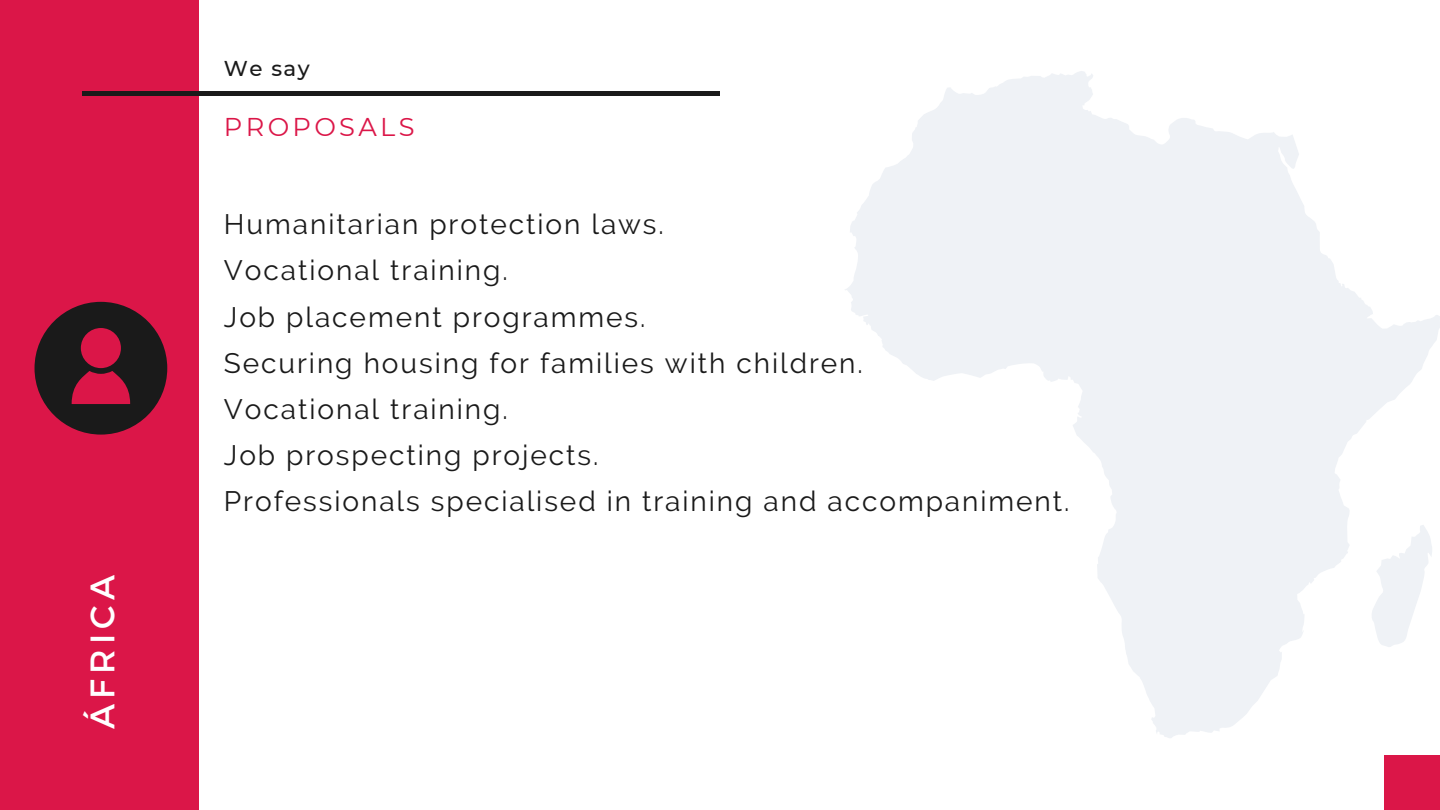
<style>
.page{position:relative;width:1440px;height:810px;background:#fff}
.page>*{position:absolute;margin:0;border:0;box-sizing:border-box;transform-origin:0 0}
.t1{font:34px "Montserrat";letter-spacing:.15em;color:#fff}
.t2{font:28px/46.1px "Raleway";letter-spacing:.07em;color:#1a1a1a}
.t3{font:25.7px "Montserrat";letter-spacing:.13em;color:#db1648}
.t4{font:500 21.4px "Montserrat";color:#1a1a1a}
</style>
<div class="page">
<div style="left:0;top:0;width:200px;height:810px;background:#db1648"></div>
<hr style="left:82px;top:91px;width:638px;height:4px;background:#1a1a1a">
<div style="left:1385px;top:755px;width:55px;height:55px;background:#db1648"></div>
<svg style="left:845px;top:71px;width:595px;height:667px"></svg>
<svg style="left:35px;top:302px;width:132px;height:133px"></svg>
<p class="t1" style="left:80px;top:729px;width:155px;rotate:-90deg">ÁFRICA</p>
<p class="t4" style="left:224px;top:56px;width:87px">We say</p>
<p class="t3" style="left:224px;top:111px;width:192px">PROPOSALS</p>
<p class="t2" style="left:224px;top:201px;width:847px">Humanitarian protection laws.<br>Vocational training.<br>Job placement programmes.<br>Securing housing for families with children.<br>Vocational training.<br>Job prospecting projects.<br>Professionals specialised in training and accompaniment.</p>
</div>
